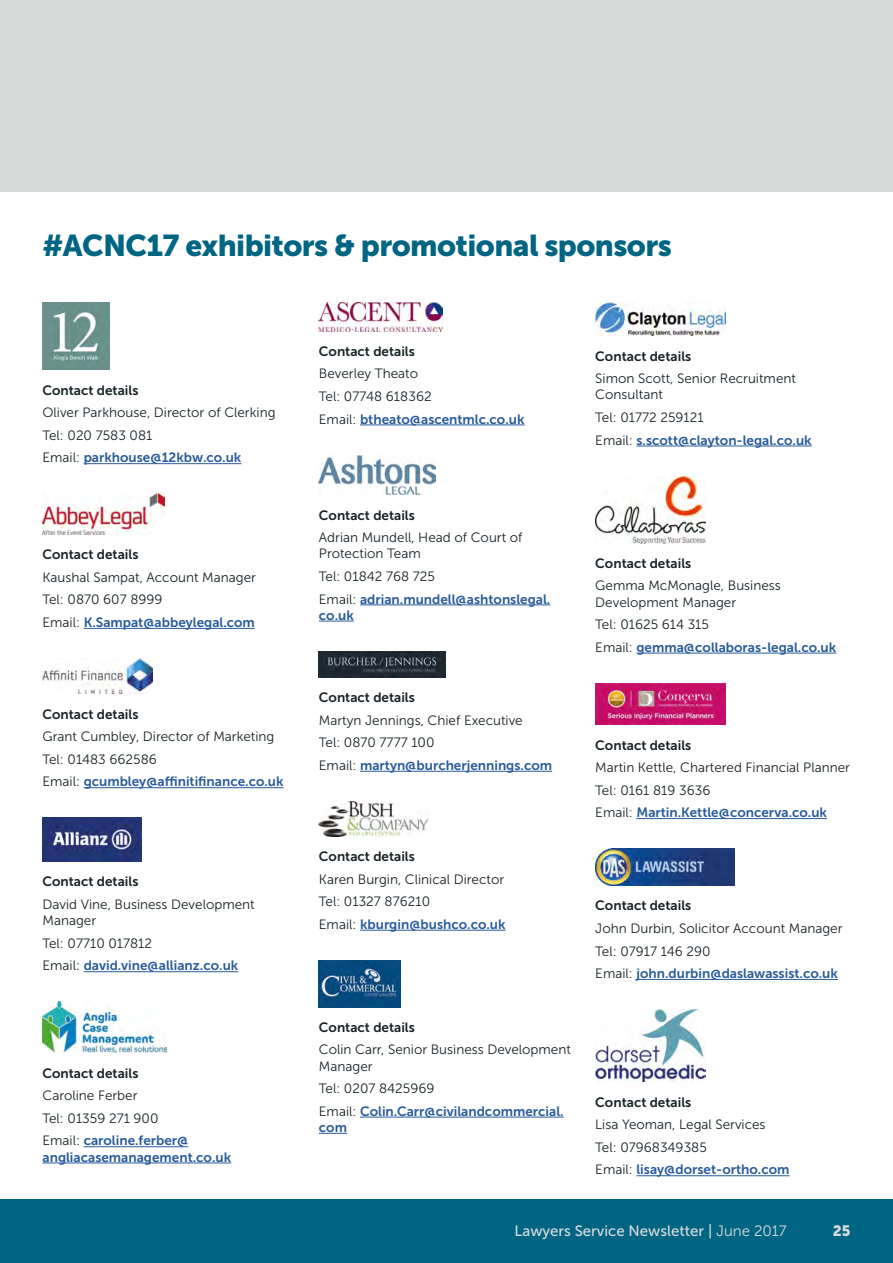
<style>
.page{position:relative;width:893px;height:1263px;background:#fff}
.page>*{position:absolute;margin:0;border:0;box-sizing:border-box;transform-origin:0 0}
.t1{font:30px "Museo Sans 900";letter-spacing:-.02em;color:#006583}
.t2{font:15px "Museo Sans 500";color:#d9dbda}
.t3{font:15px "Museo Sans 900";color:#d9dbda}
.t4{font:13.5px/22.5px "Museo Sans 300";color:#192226}
.t5{font:13.5px/16.2px "Museo Sans 700";color:#275b9b}
.t6{font:13.5px "Museo Sans 700";color:#192226}
.s1{font-family:"Museo Sans 300";color:#192226}
.s2{font-family:"Museo Sans 300"}
</style>
<div class="page">
<div style="left:0;top:0;width:893px;height:191px;background:#d9dbda"></div>
<div style="left:0;top:1199px;width:893px;height:64px;background:#006583"></div>
<hr style="left:84px;top:463px;width:157px;height:1px;background:#275b9b">
<hr style="left:84px;top:628px;width:171px;height:1px;background:#275b9b">
<hr style="left:84px;top:787px;width:200px;height:1px;background:#275b9b">
<hr style="left:84px;top:971px;width:154px;height:1px;background:#275b9b">
<hr style="left:84px;top:1146px;width:104px;height:1px;background:#275b9b">
<hr style="left:43px;top:1162px;width:188px;height:1px;background:#275b9b">
<img style="left:43px;top:303px;width:67px;height:67px">
<img style="left:43px;top:494px;width:122px;height:41px">
<img style="left:43px;top:658px;width:109px;height:36px">
<img style="left:43px;top:818px;width:98px;height:44px">
<img style="left:43px;top:1002px;width:123px;height:51px">
<hr style="left:360px;top:425px;width:165px;height:1px;background:#275b9b">
<hr style="left:360px;top:604px;width:190px;height:1px;background:#275b9b">
<hr style="left:319px;top:621px;width:35px;height:1px;background:#275b9b">
<hr style="left:360px;top:771px;width:192px;height:1px;background:#275b9b">
<hr style="left:360px;top:930px;width:146px;height:1px;background:#275b9b">
<hr style="left:360px;top:1117px;width:204px;height:1px;background:#275b9b">
<svg style="left:319px;top:1133px;width:28px;height:1px"></svg>
<img style="left:319px;top:303px;width:124px;height:28px">
<img style="left:319px;top:455px;width:116px;height:40px">
<img style="left:319px;top:651px;width:127px;height:26px">
<img style="left:319px;top:801px;width:110px;height:35px">
<img style="left:319px;top:960px;width:82px;height:47px">
<hr style="left:636px;top:446px;width:176px;height:1px;background:#275b9b">
<hr style="left:636px;top:653px;width:200px;height:1px;background:#275b9b">
<hr style="left:636px;top:818px;width:191px;height:1px;background:#275b9b">
<hr style="left:636px;top:979px;width:202px;height:1px;background:#275b9b">
<hr style="left:636px;top:1175px;width:153px;height:1px;background:#275b9b">
<img style="left:595px;top:303px;width:130px;height:33px">
<img style="left:595px;top:476px;width:110px;height:67px">
<img style="left:595px;top:683px;width:130px;height:42px">
<img style="left:595px;top:849px;width:140px;height:37px">
<img style="left:595px;top:1010px;width:110px;height:72px">
<h1 class="t1" style="left:43px;top:229px;width:631px">#ACNC17 exhibitors &amp; promotional sponsors</h1>
<p class="t6" style="left:43px;top:382px;width:97px">Contact details</p>
<p class="t4" style="left:43px;top:401px;width:235px">Oliver Parkhouse, Director of Clerking<br>Tel: 020 7583 081</p>
<p class="t5" style="left:43px;top:449px;width:200px"><span class="s1">Email:</span> parkhouse@12kbw.co.uk</p>
<p class="t6" style="left:43px;top:547px;width:97px">Contact details</p>
<p class="t4" style="left:43px;top:566px;width:215px">Kaushal Sampat, Account Manager<br>Tel: 0870 607 8999</p>
<p class="t5" style="left:43px;top:614px;width:214px"><span class="s1">Email:</span> K.Sampat@abbeylegal.com</p>
<p class="t6" style="left:43px;top:706px;width:97px">Contact details</p>
<p class="t4" style="left:43px;top:725px;width:233px">Grant Cumbley, Director of Marketing<br>Tel: 01483 662586</p>
<p class="t5" style="left:43px;top:773px;width:243px"><span class="s1">Email:</span> gcumbley@affinitifinance.co.uk</p>
<p class="t6" style="left:43px;top:874px;width:97px">Contact details</p>
<p class="t4" style="left:43px;top:896px;width:214px;line-height:16.2px">David Vine, Business Development<br>Manager</p>
<p class="t4" style="left:43px;top:932px;width:111px">Tel: 07710 017812</p>
<p class="t5" style="left:43px;top:957px;width:197px"><span class="s1">Email:</span> david.vine@allianz.co.uk</p>
<p class="t6" style="left:43px;top:1065px;width:97px">Contact details</p>
<p class="t4" style="left:43px;top:1084px;width:118px">Caroline Ferber<br>Tel: 01359 271 900</p>
<p class="t5" style="left:43px;top:1132px;width:190px"><span class="s1">Email:</span> caroline.ferber@ angliacasemanagement.co.uk</p>
<p class="t6" style="left:319px;top:344px;width:97px">Contact details</p>
<p class="t4" style="left:319px;top:363px;width:114px">Beverley Theato<br>Tel: 07748 618362</p>
<p class="t5" style="left:319px;top:411px;width:207px"><span class="s1">Email:</span> btheato@ascentmlc.co.uk</p>
<p class="t6" style="left:595px;top:348px;width:97px">Contact details</p>
<p class="t4" style="left:595px;top:371px;width:202px;line-height:16.2px">Simon Scott, Senior Recruitment<br>Consultant</p>
<p class="t4" style="left:595px;top:406px;width:110px">Tel: 01772 259121</p>
<p class="t5" style="left:595px;top:432px;width:218px"><span class="s1">Email:</span> s.scott@clayton-legal.co.uk</p>
<p class="t6" style="left:319px;top:507px;width:97px">Contact details</p>
<p class="t4" style="left:319px;top:529px;width:205px;line-height:16.2px">Adrian Mundell, Head of Court of<br>Protection Team</p>
<p class="t4" style="left:319px;top:565px;width:118px">Tel: 01842 768 725</p>
<p class="t5" style="left:319px;top:591px;width:233px"><span class="s1">Email:</span> adrian.mundell@ashtonslegal. co.uk</p>
<p class="t6" style="left:319px;top:690px;width:97px">Contact details</p>
<p class="t4" style="left:319px;top:709px;width:205px">Martyn Jennings, Chief Executive<br>Tel: 0870 7777 100</p>
<p class="t5" style="left:319px;top:757px;width:235px"><span class="s1">Email:</span> martyn@burcherjennings.com</p>
<p class="t6" style="left:319px;top:849px;width:97px">Contact details</p>
<p class="t4" style="left:319px;top:868px;width:187px">Karen Burgin, Clinical Director<br>Tel: 01327 876210</p>
<p class="t5" style="left:319px;top:916px;width:188px"><span class="s1">Email:</span> kburgin@bushco.co.uk</p>
<p class="t6" style="left:319px;top:1020px;width:97px">Contact details</p>
<p class="t4" style="left:319px;top:1042px;width:254px;line-height:16.2px">Colin Carr, Senior Business Development<br>Manager</p>
<p class="t4" style="left:319px;top:1077px;width:117px">Tel: 0207 8425969</p>
<p class="t5" style="left:319px;top:1103px;width:246px"><span class="s1">Email:</span> Colin.Carr@civilandcommercial. com</p>
<p class="t6" style="left:595px;top:556px;width:97px">Contact details</p>
<p class="t4" style="left:595px;top:578px;width:187px;line-height:16.2px">Gemma McMonagle, Business<br>Development Manager</p>
<p class="t4" style="left:595px;top:613px;width:115px">Tel: 01625 614 315</p>
<p class="t5" style="left:595px;top:639px;width:242px"><span class="s1">Email:</span> gemma@collaboras-legal.co.uk</p>
<p class="t6" style="left:595px;top:737px;width:97px">Contact details</p>
<p class="t4" style="left:595px;top:756px;width:256px">Martin Kettle, Chartered Financial Planner<br>Tel: 0161 819 3636</p>
<p class="t5" style="left:595px;top:804px;width:233px"><span class="s1">Email:</span> Martin.Kettle@concerva.co.uk</p>
<p class="t6" style="left:595px;top:898px;width:97px">Contact details</p>
<p class="t4" style="left:595px;top:917px;width:249px">John Durbin, Solicitor Account Manager<br>Tel: 07917 146 290</p>
<p class="t5" style="left:595px;top:965px;width:244px"><span class="s1">Email:</span> john.durbin@daslawassist.co.uk</p>
<p class="t6" style="left:595px;top:1094px;width:97px">Contact details</p>
<p class="t4" style="left:595px;top:1113px;width:172px">Lisa Yeoman, Legal Services<br>Tel: 07968349385</p>
<p class="t5" style="left:595px;top:1161px;width:196px"><span class="s1">Email:</span> lisay@dorset-ortho.com</p>
<p class="t2" style="left:514px;top:1222px;width:274px">Lawyers Service Newsletter | <span class="s2">June 2017</span></p>
<p class="t3" style="left:833px;top:1222px;width:19px">25</p>
</div>
